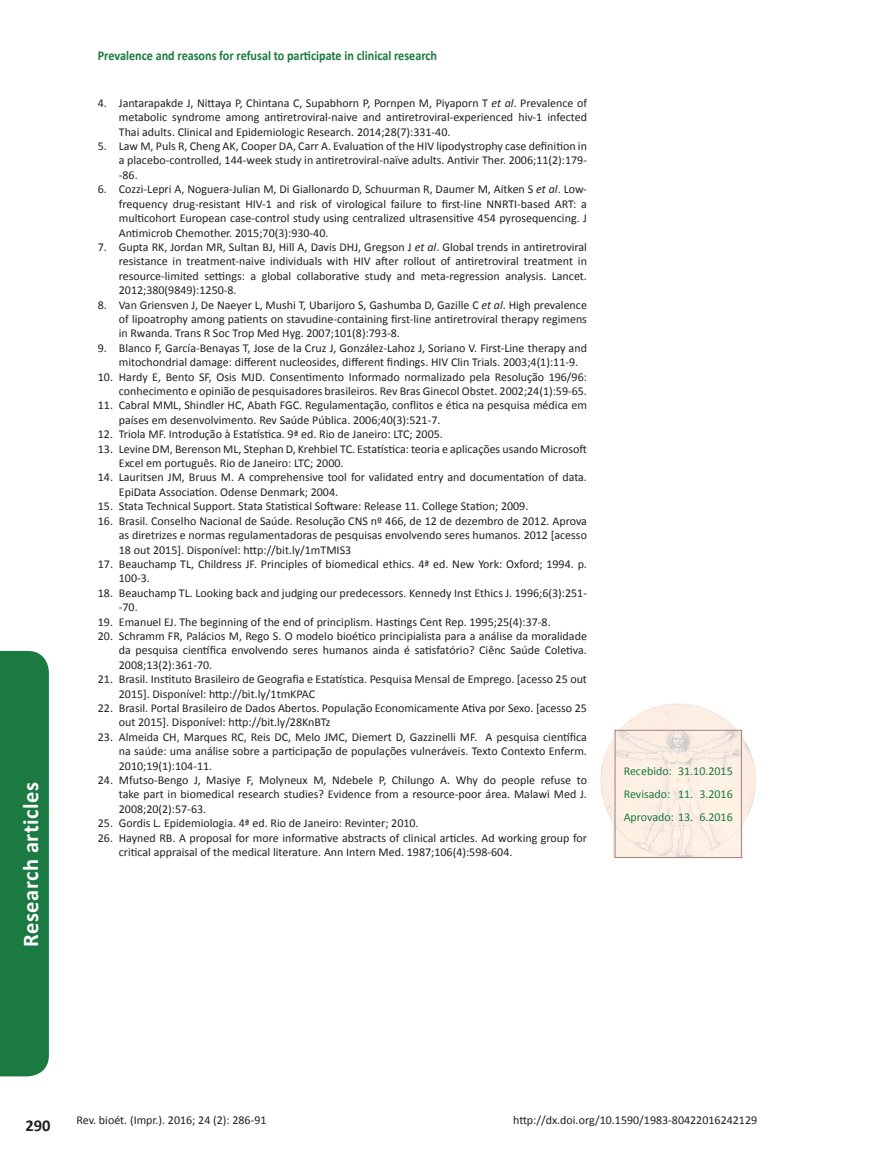
<style>
.page{position:relative;width:872px;height:1170px;background:#fff}
.page>*{position:absolute;margin:0;border:0;box-sizing:border-box;transform-origin:0 0}
.t1{font:700 22.5px "Calibri";letter-spacing:.02em;color:#fff}
.t2{font:700 16.5px "Calibri";color:#231f20}
.t3{font:700 13.5px "Calibri";color:#1b7942;scale:.9 1}
.Referencias{font:12px/14.4px "Calibri";color:#231f20;text-align:justify}
.t4{font:12px "Calibri";color:#1b7942}
.s1{font-style:italic}
</style>
<div class="page">
<img style="left:600px;top:703px;width:156px;height:155px">
<div style="left:615px;top:730px;width:126px;height:127px;border:1px solid #a38482"></div>
<div style="left:0;top:651px;width:49px;height:425px;background:#1b7942"></div>
<h1 class="t1" style="left:16px;top:946px;width:166px;rotate:-90deg">Research articles</h1>
<p class="t3" style="left:98px;top:47px;width:378px">Prevalence and reasons for refusal to participate in clinical research</p>
<p class="Referencias" style="left:119px;top:96px;width:469px;text-indent:-21px">4. Jantarapakde J, Nittaya P, Chintana C, Supabhorn P, Pornpen M, Piyaporn T <span class="s1">et al</span>. Prevalence of metabolic syndrome among antiretroviral-naive and antiretroviral-experienced hiv-1 infected Thai adults. Clinical and Epidemiologic Research. 2014;28(7):331-40.</p>
<p class="Referencias" style="left:119px;top:139px;width:469px;text-indent:-21px">5. Law M, Puls R, Cheng AK, Cooper DA, Carr A. Evaluation of the HIV lipodystrophy case definition in a placebo-controlled, 144-week study in antiretroviral-naïve adults. Antivir Ther. 2006;11(2):179- -86.</p>
<p class="Referencias" style="left:119px;top:182px;width:469px;text-indent:-21px">6. Cozzi-Lepri A, Noguera-Julian M, Di Giallonardo D, Schuurman R, Daumer M, Aitken S <span class="s1">et al</span>. Low&shy;frequency drug-resistant HIV-1 and risk of virological failure to first-line NNRTI-based ART: a multicohort European case-control study using centralized ultrasensitive 454 pyrosequencing. J Antimicrob Chemother. 2015;70(3):930-40.</p>
<p class="Referencias" style="left:119px;top:240px;width:469px;text-indent:-21px">7. Gupta RK, Jordan MR, Sultan BJ, Hill A, Davis DHJ, Gregson J <span class="s1">et al</span>. Global trends in antiretroviral resistance in treatment-naive individuals with HIV after rollout of antiretroviral treatment in resource-limited settings: a global collaborative study and meta-regression analysis. Lancet.<br>2012;380(9849):1250-8.</p>
<p class="Referencias" style="left:119px;top:297px;width:469px;text-indent:-21px">8. Van Griensven J, De Naeyer L, Mushi T, Ubarijoro S, Gashumba D, Gazille C <span class="s1">et al</span>. High prevalence of lipoatrophy among patients on stavudine-containing first-line antiretroviral therapy regimens in Rwanda. Trans R Soc Trop Med Hyg. 2007;101(8):793-8.</p>
<p class="Referencias" style="left:119px;top:340px;width:469px;text-indent:-21px">9. Blanco F, García-Benayas T, Jose de la Cruz J, González-Lahoz J, Soriano V. First-Line therapy and mitochondrial damage: different nucleosides, different findings. HIV Clin Trials. 2003;4(1):11-9.</p>
<p class="Referencias" style="left:98px;top:369px;width:490px;text-align:right">10. Hardy E, Bento SF, Osis MJD. Consentimento Informado normalizado pela Resolução 196/96: conhecimento e opinião de pesquisadores brasileiros. Rev Bras Ginecol Obstet. 2002;24(1):59-65.</p>
<p class="Referencias" style="left:119px;top:398px;width:469px;text-indent:-21px">11. Cabral MML, Shindler HC, Abath FGC. Regulamentação, conflitos e ética na pesquisa médica em países em desenvolvimento. Rev Saúde Pública. 2006;40(3):521-7.</p>
<p class="Referencias" style="left:98px;top:427px;width:346px">12. Triola MF. Introdução à Estatística. 9ª ed. Rio de Janeiro: LTC; 2005.</p>
<p class="Referencias" style="left:119px;top:441px;width:469px;text-indent:-21px">13. Levine DM, Berenson ML, Stephan D, Krehbiel TC. Estatística: teoria e aplicações usando Microsoft<br>Excel em português. Rio de Janeiro: LTC; 2000.</p>
<p class="Referencias" style="left:119px;top:470px;width:469px;text-indent:-21px">14. Lauritsen JM, Bruus M. A comprehensive tool for validated entry and documentation of data.<br>EpiData Association. Odense Denmark; 2004.</p>
<p class="Referencias" style="left:98px;top:499px;width:432px">15. Stata Technical Support. Stata Statistical Software: Release 11. College Station; 2009.</p>
<p class="Referencias" style="left:119px;top:513px;width:469px;text-indent:-21px">16. Brasil. Conselho Nacional de Saúde. Resolução CNS nº 466, de 12 de dezembro de 2012. Aprova as diretrizes e normas regulamentadoras de pesquisas envolvendo seres humanos. 2012 [acesso 18 out 2015]. Disponível: http://bit.ly/1mTMIS3</p>
<p class="Referencias" style="left:119px;top:556px;width:469px;text-indent:-21px">17. Beauchamp TL, Childress JF. Principles of biomedical ethics. 4ª ed. New York: Oxford; 1994. p.<br>100-3.</p>
<p class="Referencias" style="left:119px;top:585px;width:469px;text-indent:-21px">18. Beauchamp TL. Looking back and judging our predecessors. Kennedy Inst Ethics J. 1996;6(3):251- -70.</p>
<p class="Referencias" style="left:98px;top:614px;width:454px">19. Emanuel EJ. The beginning of the end of principlism. Hastings Cent Rep. 1995;25(4):37-8.</p>
<p class="Referencias" style="left:119px;top:628px;width:469px;text-indent:-21px">20. Schramm FR, Palácios M, Rego S. O modelo bioético principialista para a análise da moralidade da pesquisa científica envolvendo seres humanos ainda é satisfatório? Ciênc Saúde Coletiva.<br>2008;13(2):361-70.</p>
<p class="Referencias" style="left:119px;top:672px;width:469px;text-indent:-21px">21. Brasil. Instituto Brasileiro de Geografia e Estatística. Pesquisa Mensal de Emprego. [acesso 25 out<br>2015]. Disponível: http://bit.ly/1tmKPAC</p>
<p class="Referencias" style="left:119px;top:700px;width:469px;text-indent:-21px">22. Brasil. Portal Brasileiro de Dados Abertos. População Economicamente Ativa por Sexo. [acesso 25 out 2015]. Disponível: http://bit.ly/28KnBTz</p>
<p class="Referencias" style="left:119px;top:729px;width:469px;text-indent:-21px">23. Almeida CH, Marques RC, Reis DC, Melo JMC, Diemert D, Gazzinelli MF. A pesquisa científica na saúde: uma análise sobre a participação de populações vulneráveis. Texto Contexto Enferm.<br>2010;19(1):104-11.</p>
<p class="Referencias" style="left:119px;top:772px;width:469px;text-indent:-21px">24. Mfutso-Bengo J, Masiye F, Molyneux M, Ndebele P, Chilungo A. Why do people refuse to take part in biomedical research studies? Evidence from a resource-poor área. Malawi Med J.<br>2008;20(2):57-63.</p>
<p class="Referencias" style="left:98px;top:816px;width:322px">25. Gordis L. Epidemiologia. 4ª ed. Rio de Janeiro: Revinter; 2010.</p>
<p class="Referencias" style="left:119px;top:830px;width:469px;text-indent:-21px">26. Hayned RB. A proposal for more informative abstracts of clinical articles. Ad working group for critical appraisal of the medical literature. Ann Intern Med. 1987;106(4):598-604.</p>
<p class="t4" style="left:623px;top:763px;width:111px">Recebido: 31.10.2015</p>
<p class="t4" style="left:623px;top:786px;width:111px">Revisado: 11. 3.2016</p>
<p class="t4" style="left:623px;top:809px;width:111px">Aprovado: 13. 6.2016</p>
<h2 class="t2" style="left:26px;top:1115px;width:27px">290</h2>
<p class="Referencias" style="left:77px;top:1113px;width:191px">Rev. bioét. (Impr.). 2016; 24 (2): 286-91</p>
<p class="Referencias" style="left:513px;top:1113px;width:245px">http://dx.doi.org/10.1590/1983-80422016242129</p>
</div>
